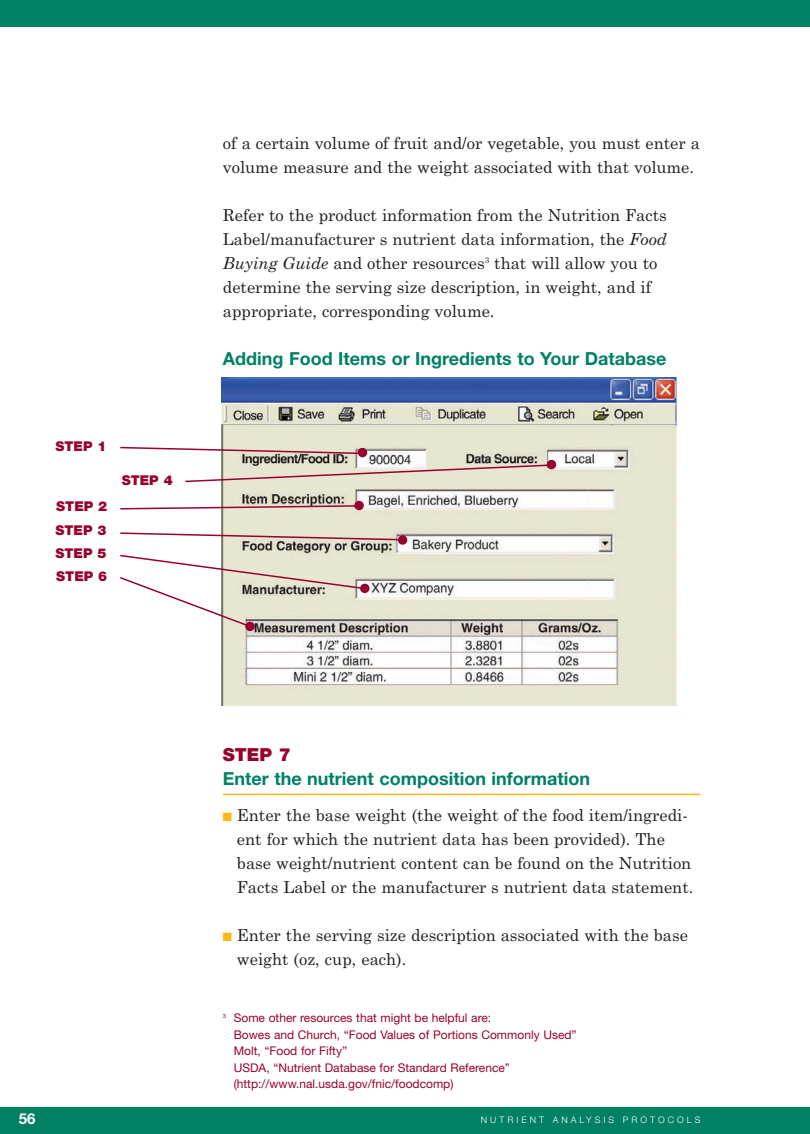
<style>
.page{position:relative;width:810px;height:1134px;background:#fff}
.page>*{position:absolute;margin:0;border:0;box-sizing:border-box;transform-origin:0 0}
.t1{font:700 18px "Helvetica Neue";color:#008164}
.t2{font:900 18px "Helvetica Neue";color:#98012d}
.t3{font:16.5px/24px "Century Schoolbook";color:#231f20}
.t4{font:700 15px "Helvetica Neue";color:#fff}
.t5{font:900 13.5px/22.6px "Helvetica Neue";color:#98012d}
.t6{font:12px/16.5px "Helvetica Neue";color:#98012d}
.t7{font:300 9px "Helvetica Neue";letter-spacing:.335em;color:#fff}
.s1{font-style:italic}
.s2{color:#fcb814}
</style>
<div class="page">
<div style="left:0;top:0;width:810px;height:27px;background:#008164"></div>
<div style="left:0;top:1107px;width:810px;height:27px;background:#008164"></div>
<hr style="left:223px;top:794px;width:477px;height:1px;background:#fcb814">
<img style="left:222px;top:378px;width:455px;height:328px">
<svg style="left:120px;top:446px;width:243px;height:9px"></svg>
<svg style="left:120px;top:554px;width:246px;height:74px"></svg>
<svg style="left:120px;top:504px;width:237px;height:6px"></svg>
<svg style="left:120px;top:532px;width:284px;height:9px"></svg>
<svg style="left:185px;top:464px;width:367px;height:19px;background:#e2d6c9"></svg>
<div style="left:358px;top:448px;width:9px;height:9px;background:#98012d;border-radius:50%"></div>
<div style="left:354px;top:501px;width:10px;height:9px;background:#98012d;border-radius:50%"></div>
<div style="left:398px;top:535px;width:9px;height:10px;background:#98012d;border-radius:50%"></div>
<div style="left:360px;top:584px;width:10px;height:9px;background:#98012d;border-radius:50%"></div>
<div style="left:245px;top:622px;width:10px;height:9px;background:#98012d;border-radius:50%"></div>
<div style="left:547px;top:460px;width:9px;height:9px;background:#98012d;border-radius:50%"></div>
<p class="t5" style="left:56px;top:436px;width:53px">STEP 1</p>
<p class="t5" style="left:56px;top:496px;width:53px">STEP 2</p>
<p class="t5" style="left:55px;top:543px;width:53px">STEP 5<br>STEP 6</p>
<p class="t5" style="left:56px;top:520px;width:53px">STEP 3</p>
<p class="t5" style="left:122px;top:470px;width:53px">STEP 4</p>
<p class="t3" style="left:223px;top:132px;width:479px">of a certain volume of fruit and/or vegetable, you must enter a volume measure and the weight associated with that volume.</p>
<p class="t3" style="left:223px;top:204px;width:446px">Refer to the product information from the Nutrition Facts Label/manufacturer s nutrient data information, the <span class="s1">Food Buying Guide</span> and other resources<sup>3</sup> that will allow you to determine the serving size description, in weight, and if appropriate, corresponding volume.</p>
<p class="t1" style="left:223px;top:352px;width:445px">Adding Food Items or Ingredients to Your Database</p>
<p class="t2" style="left:223px;top:748px;width:70px">STEP 7</p>
<p class="t1" style="left:223px;top:772px;width:369px">Enter the nutrient composition information</p>
<p class="t3" style="left:237px;top:804px;width:458px;text-indent:-14px"><span class="s2">■</span> Enter the base weight (the weight of the food item/ingredi&shy;ent for which the nutrient data has been provided). The base weight/nutrient content can be found on the Nutrition Facts Label or the manufacturer s nutrient data statement.</p>
<p class="t3" style="left:237px;top:924px;width:453px;text-indent:-14px"><span class="s2">■</span> Enter the serving size description associated with the base weight (oz, cup, each).</p>
<p class="t6" style="left:234px;top:1011px;width:344px;text-indent:-11px"><sup>3</sup> Some other resources that might be helpful are:<br>Bowes and Church, “Food Values of Portions Commonly Used” Molt, “Food for Fifty”<br>USDA, “Nutrient Database for Standard Reference” (http://www.nal.usda.gov/fnic/foodcomp)</p>
<p class="t4" style="left:19px;top:1113px;width:18px">56</p>
<p class="t7" style="left:481px;top:1117px;width:221px">NUTRIENT ANALYSIS PROTOCOLS</p>
</div>
